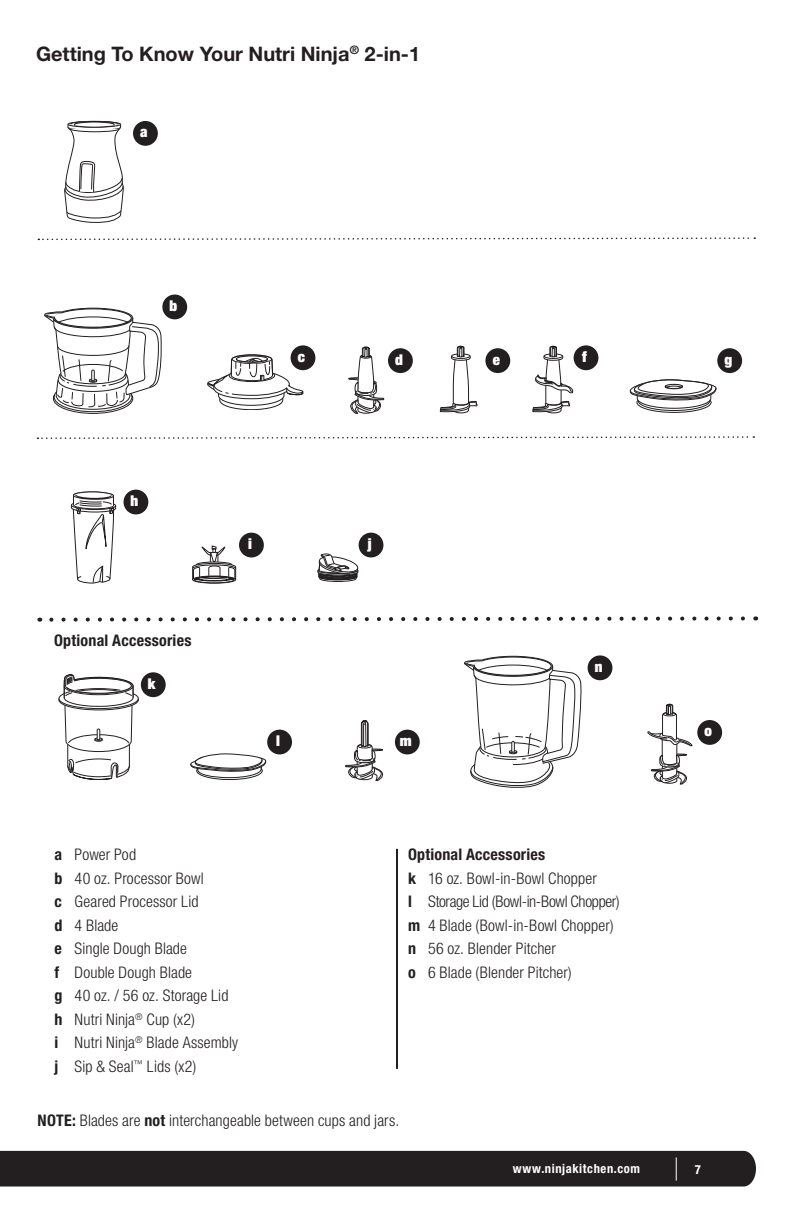
<style>
.page{position:relative;width:792px;height:1224px;background:#fff}
.page>*{position:absolute;margin:0;border:0;box-sizing:border-box;transform-origin:0 0}
.t1{font:700 20px "Helvetica Neue LT Std";color:#231f20}
.t2{font:300 condensed 16px/23.6px "Helvetica Neue LT Std";letter-spacing:.01em;color:#231f20}
.t3{font:700 condensed 16px "Helvetica Neue LT Std";letter-spacing:.015em;color:#231f20}
.t4{font:900 condensed 14.8px "Helvetica Neue LT Std";color:#fff}
.t5{font:700 condensed 12.6px "Helvetica Neue LT Std";letter-spacing:.045em;color:#fff}
.s1{font-weight:700}
</style>
<div class="page">
<div style="left:0;top:1151px;width:756px;height:36px;background:#231f20"></div>
<hr style="left:396px;top:849px;width:2px;height:220px;background:#231f20">
<svg style="left:38px;top:237px;width:717px;height:4px"></svg>
<svg style="left:37px;top:436px;width:717px;height:3px"></svg>
<svg style="left:64px;top:121px;width:60px;height:102px"></svg>
<svg style="left:44px;top:307px;width:118px;height:107px"></svg>
<svg style="left:71px;top:491px;width:45px;height:93px"></svg>
<svg style="left:630px;top:379px;width:87px;height:34px"></svg>
<svg style="left:207px;top:355px;width:96px;height:55px"></svg>
<svg style="left:192px;top:545px;width:44px;height:39px"></svg>
<svg style="left:348px;top:346px;width:36px;height:68px"></svg>
<svg style="left:317px;top:553px;width:41px;height:29px"></svg>
<svg style="left:440px;top:345px;width:38px;height:69px"></svg>
<div style="left:133px;top:121px;width:25px;height:25px;background:#231f20;border-radius:50%"></div>
<div style="left:162px;top:295px;width:25px;height:24px;background:#231f20;border-radius:50%"></div>
<div style="left:124px;top:490px;width:24px;height:24px;background:#231f20;border-radius:50%"></div>
<div style="left:239px;top:533px;width:25px;height:24px;background:#231f20;border-radius:50%"></div>
<div style="left:359px;top:533px;width:24px;height:24px;background:#231f20;border-radius:50%"></div>
<div style="left:291px;top:345px;width:24px;height:25px;background:#231f20;border-radius:50%"></div>
<div style="left:388px;top:348px;width:25px;height:25px;background:#231f20;border-radius:50%"></div>
<div style="left:485px;top:348px;width:25px;height:25px;background:#231f20;border-radius:50%"></div>
<div style="left:717px;top:348px;width:25px;height:25px;background:#231f20;border-radius:50%"></div>
<svg style="left:49px;top:616px;width:707px;height:6px"></svg>
<svg style="left:58px;top:674px;width:81px;height:106px"></svg>
<svg style="left:190px;top:753px;width:76px;height:27px"></svg>
<svg style="left:345px;top:720px;width:38px;height:62px"></svg>
<div style="left:267px;top:730px;width:25px;height:24px;background:#231f20;border-radius:50%"></div>
<div style="left:141px;top:672px;width:25px;height:25px;background:#231f20;border-radius:50%"></div>
<div style="left:395px;top:730px;width:25px;height:24px;background:#231f20;border-radius:50%"></div>
<svg style="left:464px;top:655px;width:118px;height:133px"></svg>
<svg style="left:647px;top:703px;width:46px;height:82px"></svg>
<div style="left:588px;top:655px;width:24px;height:25px;background:#231f20;border-radius:50%"></div>
<div style="left:697px;top:720px;width:25px;height:25px;background:#231f20;border-radius:50%"></div>
<svg style="left:532px;top:345px;width:41px;height:69px"></svg>
<div style="left:574px;top:345px;width:24px;height:25px;background:#231f20;border-radius:50%"></div>
<p class="t1" style="left:36px;top:41px;width:386px">Getting To Know Your Nutri Ninja<sup>®</sup> 2-in-1</p>
<p class="t4" style="left:140px;top:123px;width:9px">a</p>
<p class="t4" style="left:169px;top:296px;width:9px">b</p>
<p class="t4" style="left:582px;top:347px;width:6px">f</p>
<p class="t4" style="left:298px;top:347px;width:9px">c</p>
<p class="t4" style="left:395px;top:350px;width:9px">d</p>
<p class="t4" style="left:493px;top:350px;width:9px">e</p>
<p class="t4" style="left:724px;top:350px;width:9px">g</p>
<p class="t4" style="left:131px;top:491px;width:9px">h</p>
<p class="t3" style="left:54px;top:630px;width:139px">Optional Accessories</p>
<p class="t4" style="left:148px;top:674px;width:9px">k</p>
<p class="t4" style="left:248px;top:534px;width:5px">i</p>
<p class="t4" style="left:368px;top:534px;width:5px">j</p>
<p class="t4" style="left:276px;top:731px;width:5px">l</p>
<p class="t4" style="left:400px;top:731px;width:13px">m</p>
<p class="t4" style="left:595px;top:657px;width:9px">n</p>
<p class="t2" style="left:55px;top:843px;width:185px"><span class="s1">a</span> Power Pod<br><span class="s1">b</span> 40 oz. Processor Bowl<br><span class="s1">c</span> Geared Processor Lid<br><span class="s1">d</span> 4 Blade<br><span class="s1">e</span> Single Dough Blade<br><span class="s1">f</span> Double Dough Blade<br><span class="s1">g</span> 40 oz. / 56 oz. Storage Lid <span class="s1">h</span> Nutri Ninja<sup>®</sup> Cup (x2)<br><span class="s1">i</span> Nutri Ninja<sup>®</sup> Blade Assembly <span class="s1">j</span> Sip &amp; Seal<sup>™</sup> Lids (x2)</p>
<p class="t2" style="left:408px;top:843px;width:213px"><span class="s1">Optional Accessories<br>k</span> 16 oz. Bowl-in-Bowl Chopper<br><span class="s1">l</span> Storage Lid (Bowl-in-Bowl Chopper) <span class="s1">m</span> 4 Blade (Bowl-in-Bowl Chopper) <span class="s1">n</span> 56 oz. Blender Pitcher<br><span class="s1">o</span> 6 Blade (Blender Pitcher)</p>
<p class="t4" style="left:705px;top:722px;width:9px">o</p>
<p class="t2" style="left:38px;top:1108px;width:363px"><span class="s1">NOTE:</span> Blades are <span class="s1">not</span> interchangeable between cups and jars.</p>
<p class="t5" style="left:513px;top:1161px;width:129px">www.ninjakitchen.com</p>
<p class="t5" style="left:695px;top:1161px;width:8px">7</p>
</div>
